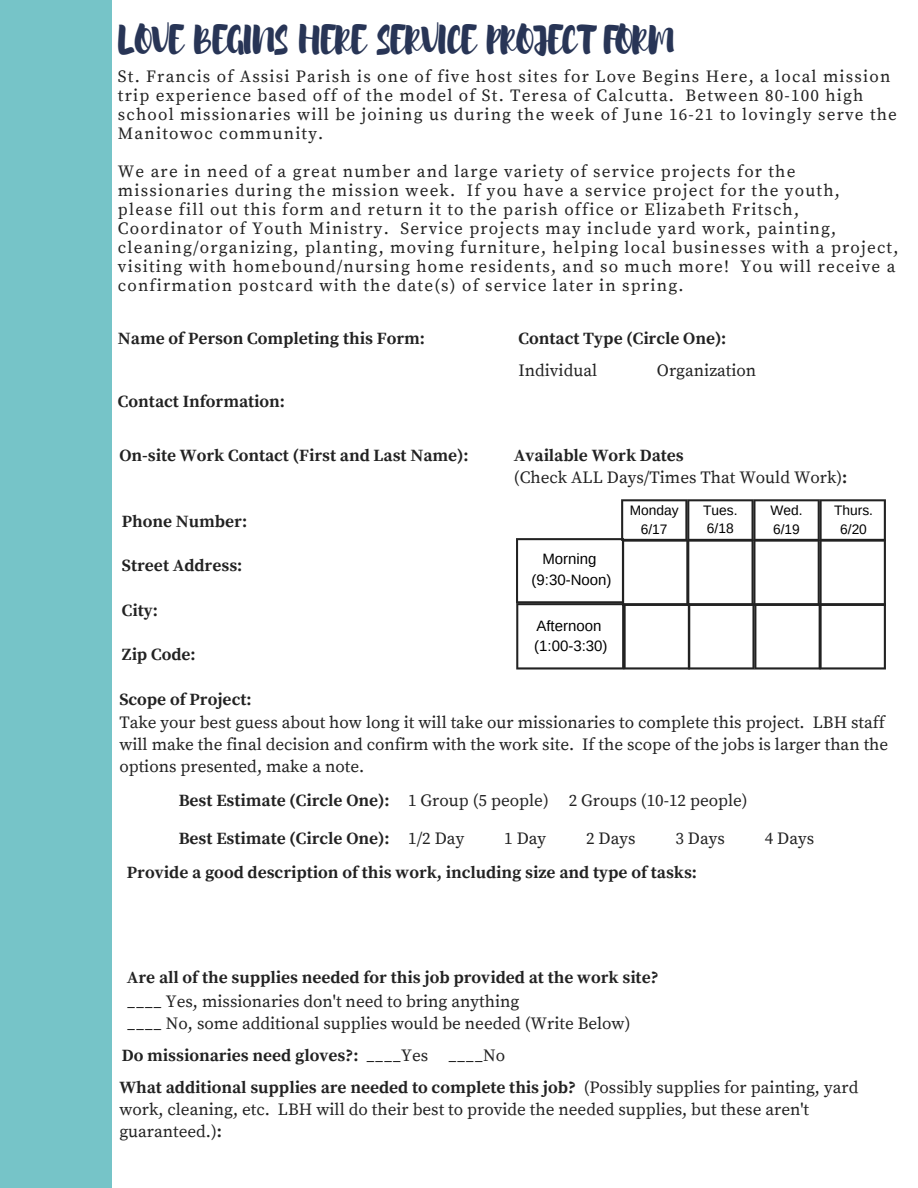
<style>
.page{position:relative;width:918px;height:1188px;background:#fff}
.page>*{position:absolute;margin:0;border:0;box-sizing:border-box;transform-origin:0 0}
.t1{font:36px "Brusher";color:#283556}
.t2{font:17.1px/19px "Source Serif Pro";letter-spacing:.07em;color:#222}
.t3{font:17.1px/22.2px "Source Serif Pro";color:#222}
.t4{font:700 17.1px "Source Serif Pro";color:#222}
.t5{font:15px/20.2px "Arimo";color:#000;text-align:center}
.t6{font:13.8px/18.6px "Arimo";color:#000;text-align:center}
.s1{font-weight:700}
.s2{font-weight:400}
</style>
<div class="page">
<div style="left:0;top:0;width:112px;height:1188px;background:#76c4c8"></div>
<svg style="left:516px;top:499px;width:370px;height:171px"></svg>
<h1 class="t1" style="left:118px;top:16px;width:558px">LOVE BEGINS HERE SERVICE PROJECT FORM</h1>
<p class="t2" style="left:118px;top:67px;width:780px">St. Francis of Assisi Parish is one of five host sites for Love Begins Here, a local mission trip experience based off of the model of St. Teresa of Calcutta. Between 80-100 high school missionaries will be joining us during the week of June 16-21 to lovingly serve the Manitowoc community.</p>
<p class="t2" style="left:118px;top:163px;width:782px">We are in need of a great number and large variety of service projects for the missionaries during the mission week. If you have a service project for the youth, please fill out this form and return it to the parish office or Elizabeth Fritsch, Coordinator of Youth Ministry. Service projects may include yard work, painting, cleaning/organizing, planting, moving furniture, helping local businesses with a project, visiting with homebound/nursing home residents, and so much more! You will receive a confirmation postcard with the date(s) of service later in spring.</p>
<p class="t4" style="left:118px;top:328px;width:308px">Name of Person Completing this Form:</p>
<p class="t4" style="left:118px;top:391px;width:169px">Contact Information:</p>
<p class="t4" style="left:119px;top:445px;width:351px">On-site Work Contact (First and Last Name):</p>
<p class="t4" style="left:122px;top:511px;width:127px">Phone Number:</p>
<p class="t4" style="left:122px;top:556px;width:122px">Street Address:</p>
<p class="t4" style="left:122px;top:600px;width:38px">City:</p>
<p class="t4" style="left:122px;top:645px;width:75px">Zip Code:</p>
<p class="t4" style="left:518px;top:328px;width:209px">Contact Type (Circle One):</p>
<p class="t3" style="left:518px;top:360px;width:80px">Individual</p>
<p class="t3" style="left:657px;top:360px;width:101px">Organization</p>
<p class="t3" style="left:514px;top:445px;width:335px"><span class="s1">Available Work Dates<br></span>(Check ALL Days/Times That Would Work)<span class="s1">:</span></p>
<p class="t5" style="left:532px;top:549px;width:82px">Morning (9:30-Noon)</p>
<p class="t5" style="left:534px;top:615px;width:75px;text-align:left">Afternoon (1:00-3:30)</p>
<p class="t6" style="left:630px;top:501px;width:50px">Monday<br>6/17</p>
<p class="t6" style="left:703px;top:501px;width:36px;text-align:left">Tues.<br>6/18</p>
<p class="t6" style="left:770px;top:501px;width:34px;text-align:left">Wed.<br>6/19</p>
<p class="t6" style="left:834px;top:501px;width:40px">Thurs.<br>6/20</p>
<p class="t4" style="left:119px;top:690px;width:134px">Scope of Project:</p>
<p class="t3" style="left:119px;top:712px;width:770px">Take your best guess about how long it will take our missionaries to complete this project. LBH staff will make the final decision and confirm with the work site. If the scope of the jobs is larger than the options presented, make a note.</p>
<p class="t4" style="left:179px;top:790px;width:212px">Best Estimate (Circle One):</p>
<p class="t4" style="left:179px;top:828px;width:212px">Best Estimate (Circle One):</p>
<p class="t3" style="left:408px;top:790px;width:341px">1 Group (5 people) 2 Groups (10-12 people)</p>
<p class="t2" style="left:408px;top:829px;width:58px">1/2 Day</p>
<p class="t2" style="left:504px;top:829px;width:44px">1 Day</p>
<p class="t2" style="left:586px;top:829px;width:51px">2 Days</p>
<p class="t2" style="left:675px;top:829px;width:51px">3 Days</p>
<p class="t2" style="left:765px;top:829px;width:51px">4 Days</p>
<p class="t4" style="left:127px;top:862px;width:572px">Provide a good description of this work, including size and type of tasks:</p>
<p class="t4" style="left:127px;top:968px;width:533px">Are all of the supplies needed for this job provided at the work site?</p>
<p class="t3" style="left:127px;top:991px;width:505px">____ Yes, missionaries don't need to bring anything<br>____ No, some additional supplies would be needed (Write Below)</p>
<p class="t4" style="left:122px;top:1046px;width:385px">Do missionaries need gloves?: <span class="s2">____Yes ____No</span></p>
<p class="t3" style="left:119px;top:1077px;width:741px"><span class="s1">What additional supplies are needed to complete this job?</span> (Possibly supplies for painting, yard work, cleaning, etc. LBH will do their best to provide the needed supplies, but these aren't guaranteed.)<span class="s1">:</span></p>
</div>
